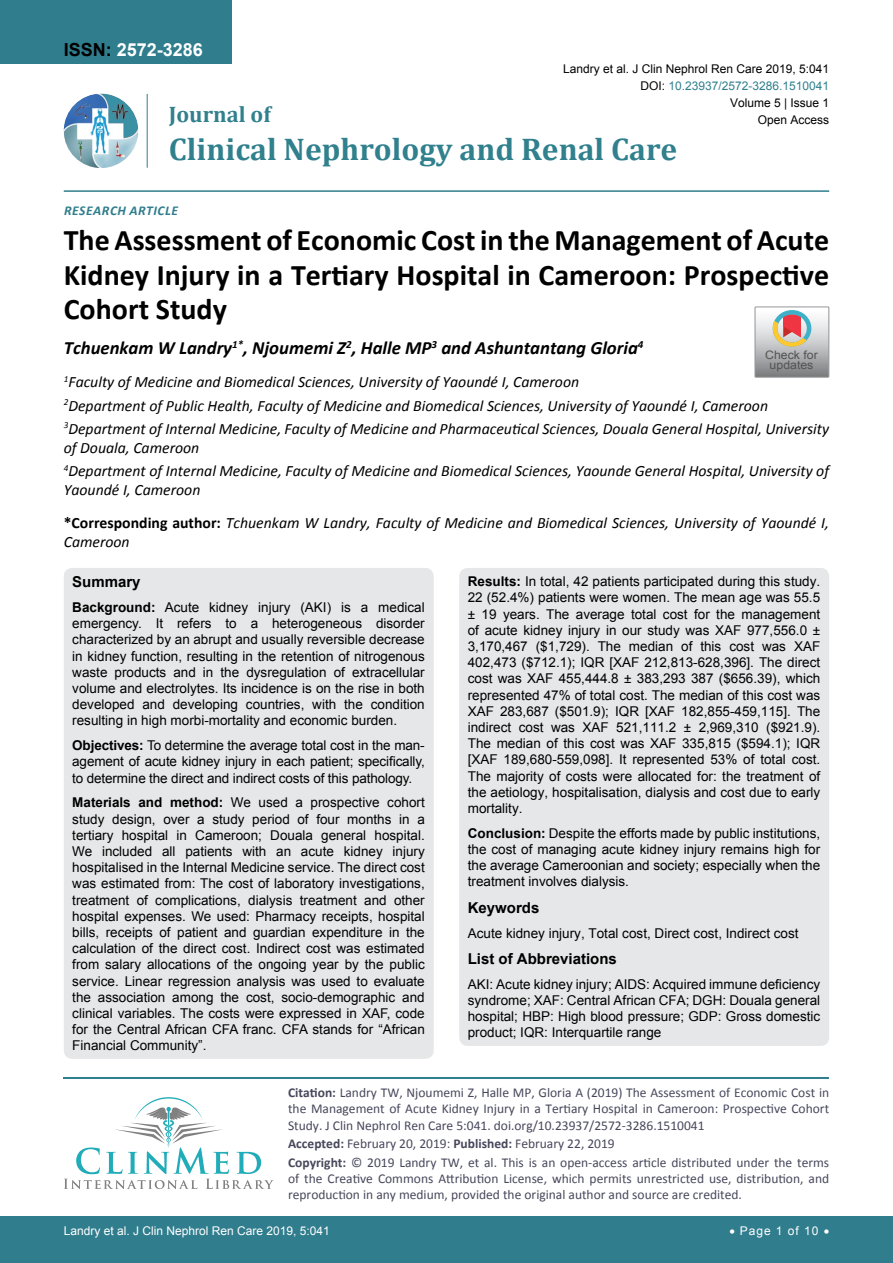
<style>
.page{position:relative;width:893px;height:1263px;background:#fff}
.page>*{position:absolute;margin:0;border:0;box-sizing:border-box;transform-origin:0 0}
.t1{font:700 31.5px "Cambria";color:#30808d}
.t2{font:700 30px/34.5px "Calibri";color:#000;text-align:justify}
.t3{font:700 22.5px "Cambria";color:#30808d}
.t4{font:italic 700 18.75px "Calibri";color:#000}
.t5{font:700 18px "Arial";color:#fff}
.t6{font:italic 15.75px/23.1px "Calibri";color:#000}
.t7{font:700 15px "Arial";color:#000}
.t8{font:13.5px/16.2px "Arial";color:#000;text-align:justify}
.t9{font:13.5px/16.2px "Calibri";color:#47475c}
.t10{font:italic 700 13.5px "Calibri";letter-spacing:.04em;color:#307d8d}
.t11{font:12px/17.2px "Arial";color:#000;text-align:right}
.t12{font:12px "Arial";color:#fff}
.t13{font:12px "Arial";color:#30808d}
.t14{font:11.7px/10.1px "Arial";color:#535353;text-align:center;scale:1.06 1}
.s1{color:#000}
.s2{font-weight:700;font-style:normal}
.s3{font-weight:700}
</style>
<div class="page">
<div style="left:0;top:0;width:231px;height:64px;background:#307d8d"></div>
<img style="left:64px;top:94px;width:74px;height:74px;border-radius:37px">
<hr style="left:147px;top:94px;width:1px;height:74px;background:#307d8d">
<hr style="left:64px;top:190px;width:765px;height:2px;background:#307d8d">
<hr style="left:64px;top:1077px;width:765px;height:1px;background:#30808d">
<svg style="left:64px;top:1097px;width:210px;height:92px"></svg>
<div style="left:0;top:1217px;width:893px;height:46px;background:#307d8d"></div>
<div style="left:64px;top:568px;width:370px;height:491px;background:#e6e7e8;border-radius:9px"></div>
<div style="left:459px;top:568px;width:370px;height:478px;background:#e6e7e8;border-radius:9px"></div>
<svg style="left:755px;top:307px;width:74px;height:70px;background:#bdb6b3"></svg>
<h3 class="t5" style="left:64px;top:38px;width:141px"><span class="s1">ISSN:</span> 2572-3286</h3>
<p class="t11" style="left:563px;top:60px;width:268px">Landry et al. J Clin Nephrol Ren Care 2019, 5:041</p>
<p class="t11" style="left:730px;top:94px;width:101px">Volume 5 | Issue 1<br>Open Access</p>
<p class="t13" style="left:640px;top:78px;width:190px"><span class="s1">DOI:</span> 10.23937/2572-3286.1510041</p>
<h3 class="t3" style="left:169px;top:99px;width:103px">Journal of</h3>
<h1 class="t1" style="left:169px;top:127px;width:510px">Clinical Nephrology and Renal Care</h1>
<p class="t10" style="left:64px;top:202px;width:115px">Research Articl e</p>
<h2 class="t2" style="left:64px;top:223px;width:767px">The Assessment of Economic Cost in the Management of Acute Kidney Injury in a Tertiary Hospital in Cameroon: Prospective Cohort Study</h2>
<h3 class="t4" style="left:64px;top:336px;width:581px">Tchuenkam W Landry<sup>1*</sup>, Njoumemi Z<sup>2</sup>, Halle MP<sup>3</sup> and Ashuntantang Gloria<sup>4</sup></h3>
<p class="t6" style="left:64px;top:370px;width:767px"><sup>1</sup>Faculty of Medicine and Biomedical Sciences, University of Yaoundé I, Cameroon<br><sup>2</sup>Department of Public Health, Faculty of Medicine and Biomedical Sciences, University of Yaoundé I, Cameroon<br><sup>3</sup>Department of Internal Medicine, Faculty of Medicine and Pharmaceutical Sciences, Douala General Hospital, University</p>
<p class="t6" style="left:64px;top:435px;width:767px">of Douala, Cameroon<br><sup>4</sup>Department of Internal Medicine, Faculty of Medicine and Biomedical Sciences, Yaounde General Hospital, University of</p>
<p class="t6" style="left:64px;top:472px;width:767px;line-height:33.2px">Yaoundé I, Cameroon<br><span class="s2">*Corresponding author:</span> Tchuenkam W Landry, Faculty of Medicine and Biomedical Sciences, University of Yaoundé I,</p>
<p class="t6" style="left:64px;top:529px;width:67px">Cameroon</p>
<p class="t7" style="left:72px;top:572px;width:70px">Summary</p>
<p class="t8" style="left:72px;top:599px;width:354px"><span class="s3">Background:</span> Acute kidney injury (AKI) is a medical emergency. It refers to a heterogeneous disorder characterized by an abrupt and usually reversible decrease in kidney function, resulting in the retention of nitrogenous waste products and in the dysregulation of extracellular volume and electrolytes. Its incidence is on the rise in both developed and developing countries, with the condition resulting in high morbi-mortality and economic burden.</p>
<p class="t8" style="left:72px;top:737px;width:354px"><span class="s3">Objectives:</span> To determine the average total cost in the man&shy;agement of acute kidney injury in each patient; specifically, to determine the direct and indirect costs of this pathology.</p>
<p class="t8" style="left:72px;top:795px;width:354px"><span class="s3">Materials and method:</span> We used a prospective cohort study design, over a study period of four months in a tertiary hospital in Cameroon; Douala general hospital.<br>We included all patients with an acute kidney injury hospitalised in the Internal Medicine service. The direct cost was estimated from: The cost of laboratory investigations, treatment of complications, dialysis treatment and other hospital expenses. We used: Pharmacy receipts, hospital bills, receipts of patient and guardian expenditure in the calculation of the direct cost. Indirect cost was estimated from salary allocations of the ongoing year by the public service. Linear regression analysis was used to evaluate the association among the cost, socio-demographic and clinical variables. The costs were expressed in XAF, code for the Central African CFA franc. CFA stands for “African Financial Community”.</p>
<p class="t14" style="left:765px;top:350px;width:51px">Check for updates</p>
<p class="t8" style="left:468px;top:573px;width:354px"><span class="s3">Results:</span> In total, 42 patients participated during this study.<br>22 (52.4%) patients were women. The mean age was 55.5 ± 19 years. The average total cost for the management of acute kidney injury in our study was XAF 977,556.0 ± 3,170,467 ($1,729). The median of this cost was XAF 402,473 ($712.1); IQR [XAF 212,813-628,396]. The direct cost was XAF 455,444.8 ± 383,293 387 ($656.39), which represented 47% of total cost. The median of this cost was XAF 283,687 ($501.9); IQR [XAF 182,855-459,115]. The indirect cost was XAF 521,111.2 ± 2,969,310 ($921.9).<br>The median of this cost was XAF 335,815 ($594.1); IQR [XAF 189,680-559,098]. It represented 53% of total cost.<br>The majority of costs were allocated for: the treatment of the aetiology, hospitalisation, dialysis and cost due to early mortality.</p>
<p class="t8" style="left:468px;top:825px;width:354px"><span class="s3">Conclusion:</span> Despite the efforts made by public institutions, the cost of managing acute kidney injury remains high for the average Cameroonian and society; especially when the treatment involves dialysis.</p>
<p class="t7" style="left:468px;top:898px;width:73px">Keywords</p>
<p class="t8" style="left:468px;top:925px;width:332px">Acute kidney injury, Total cost, Direct cost, Indirect cost</p>
<p class="t7" style="left:468px;top:949px;width:151px">List of Abbreviations</p>
<p class="t8" style="left:468px;top:976px;width:354px">AKI: Acute kidney injury; AIDS: Acquired immune deficiency syndrome; XAF: Central African CFA; DGH: Douala general hospital; HBP: High blood pressure; GDP: Gross domestic product; IQR: Interquartile range</p>
<p class="t9" style="left:288px;top:1084px;width:543px;text-align:justify"><span class="s3">Citation:</span> Landry TW, Njoumemi Z, Halle MP, Gloria A (2019) The Assessment of Economic Cost in the Management of Acute Kidney Injury in a Tertiary Hospital in Cameroon: Prospective Cohort Study. J Clin Nephrol Ren Care 5:041. doi.org/10.23937/2572-3286.1510041</p>
<p class="t9" style="left:288px;top:1134px;width:543px;line-height:18.6px"><span class="s3">Accepted:</span> February 20, 2019: <span class="s3">Published:</span> February 22, 2019<br><span class="s3">Copyright:</span> © 2019 Landry TW, et al. This is an open-access article distributed under the terms</p>
<p class="t9" style="left:288px;top:1170px;width:543px">of the Creative Commons Attribution License, which permits unrestricted use, distribution, and reproduction in any medium, provided the original author and source are credited.</p>
<p class="t12" style="left:64px;top:1223px;width:268px">Landry et al. J Clin Nephrol Ren Care 2019, 5:041</p>
<p class="t12" style="left:729px;top:1223px;width:101px">• Page 1 of 10 •</p>
</div>
